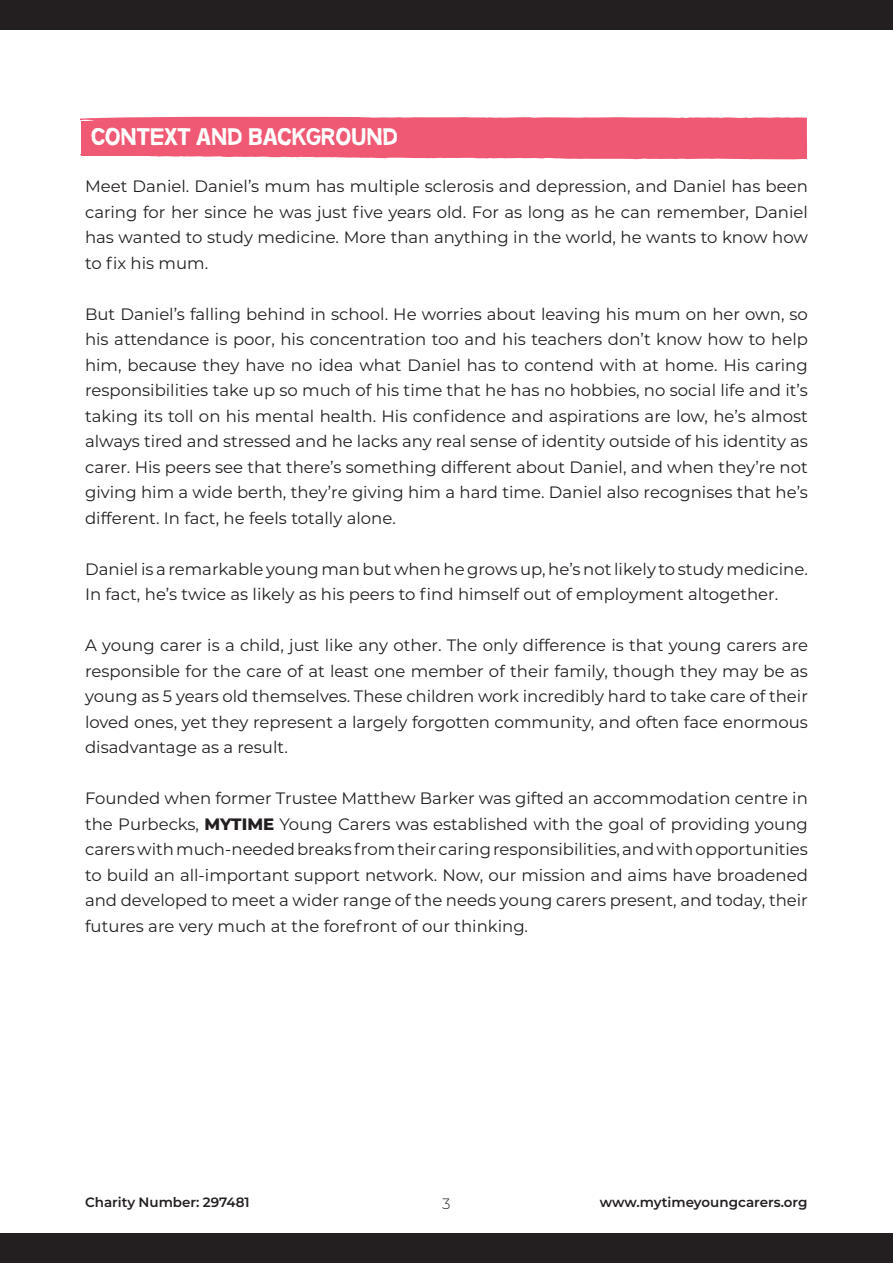
<style>
.page{position:relative;width:893px;height:1263px;background:#fff}
.page>*{position:absolute;margin:0;border:0;box-sizing:border-box;transform-origin:0 0}
.t1{font:24px "No more lies";color:#fff}
.t2{font:16.5px/25.5px "Montserrat";color:#231f20;text-align:justify}
.t3{font:300 15px "Montserrat";color:#231f20}
.t4{font:600 13.5px "Montserrat";color:#231f20}
.s1{font-weight:800}
</style>
<div class="page">
<svg style="left:81px;top:116px;width:726px;height:44px;background:#f1667f"></svg>
<div style="left:0;top:0;width:893px;height:30px;background:#231f20"></div>
<div style="left:0;top:1233px;width:893px;height:30px;background:#231f20"></div>
<p class="t1" style="left:91px;top:123px;width:308px">CONTEXT AND BACKGROUND</p>
<p class="t2" style="left:85px;top:173px;width:724px">Meet Daniel. Daniel’s mum has multiple sclerosis and depression, and Daniel has been caring for her since he was just five years old. For as long as he can remember, Daniel has wanted to study medicine. More than anything in the world, he wants to know how to fix his mum.</p>
<p class="t2" style="left:85px;top:300px;width:724px">But Daniel’s falling behind in school. He worries about leaving his mum on her own, so his attendance is poor, his concentration too and his teachers don’t know how to help him, because they have no idea what Daniel has to contend with at home. His caring responsibilities take up so much of his time that he has no hobbies, no social life and it’s taking its toll on his mental health. His confidence and aspirations are low, he’s almost always tired and stressed and he lacks any real sense of identity outside of his identity as carer. His peers see that there’s something different about Daniel, and when they’re not giving him a wide berth, they’re giving him a hard time. Daniel also recognises that he’s different. In fact, he feels totally alone.</p>
<p class="t2" style="left:85px;top:555px;width:724px">Daniel is a remarkable young man but when he grows up, he’s not likely to study medicine.<br>In fact, he’s twice as likely as his peers to find himself out of employment altogether.</p>
<p class="t2" style="left:85px;top:632px;width:724px">A young carer is a child, just like any other. The only difference is that young carers are responsible for the care of at least one member of their family, though they may be as young as 5 years old themselves. These children work incredibly hard to take care of their loved ones, yet they represent a largely forgotten community, and often face enormous disadvantage as a result.</p>
<p class="t2" style="left:85px;top:785px;width:724px">Founded when former Trustee Matthew Barker was gifted an accommodation centre in the Purbecks, <span class="s1">MYTIME</span> Young Carers was established with the goal of providing young carers with much-needed breaks from their caring responsibilities, and with opportunities to build an all-important support network. Now, our mission and aims have broadened and developed to meet a wider range of the needs young carers present, and today, their futures are very much at the forefront of our thinking.</p>
<p class="t4" style="left:85px;top:1193px;width:166px">Charity Number: 297481</p>
<p class="t4" style="left:600px;top:1193px;width:209px">www.mytimeyoungcarers.org</p>
<p class="t3" style="left:442px;top:1193px;width:10px">3</p>
</div>
